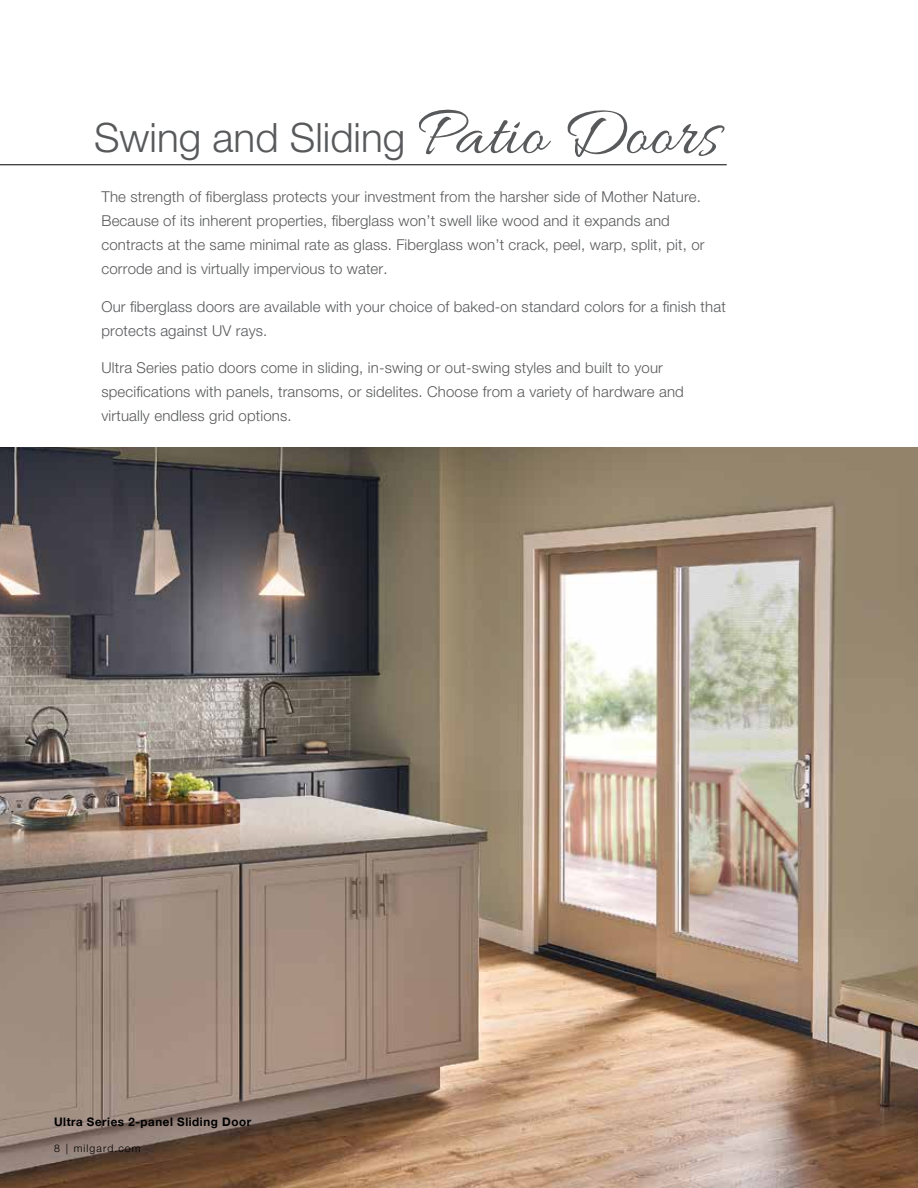
<style>
.page{position:relative;width:918px;height:1188px;background:#fff}
.page>*{position:absolute;margin:0;border:0;box-sizing:border-box;transform-origin:0 0}
.t1{font:300 40.5px "Helvetica Neue";color:#58595b}
.t2{font:300 15px/24px "Helvetica Neue";letter-spacing:.01em;color:#58595b}
.t3{font:700 12px "Helvetica";letter-spacing:.05em;color:#000}
.t4{font:300 10.5px "Helvetica Neue";letter-spacing:.1em;color:#000}
.s1{font-family:"Allura";font-weight:400;font-size:72px}
</style>
<div class="page">
<hr style="left:0;top:165px;width:727px;height:1px;background:#000">
<img style="left:0;top:447px;width:918px;height:741px">
<h1 class="t1" style="left:94px;top:112px;width:626px">Swing and Sliding <span class="s1">Patio Doors</span></h1>
<p class="t2" style="left:102px;top:185px;width:605px">The strength of fiberglass protects your investment from the harsher side of Mother Nature.<br>Because of its inherent properties, fiberglass won’t swell like wood and it expands and contracts at the same minimal rate as glass. Fiberglass won’t crack, peel, warp, split, pit, or corrode and is virtually impervious to water.</p>
<p class="t2" style="left:102px;top:294px;width:626px">Our fiberglass doors are available with your choice of baked-on standard colors for a finish that protects against UV rays.</p>
<p class="t2" style="left:102px;top:356px;width:584px">Ultra Series patio doors come in sliding, in-swing or out-swing styles and built to your specifications with panels, transoms, or sidelites. Choose from a variety of hardware and virtually endless grid options.</p>
<p class="t3" style="left:54px;top:1115px;width:199px">Ultra Series 2-panel Sliding Door</p>
<p class="t4" style="left:54px;top:1141px;width:88px">8 | milgard.com</p>
</div>
